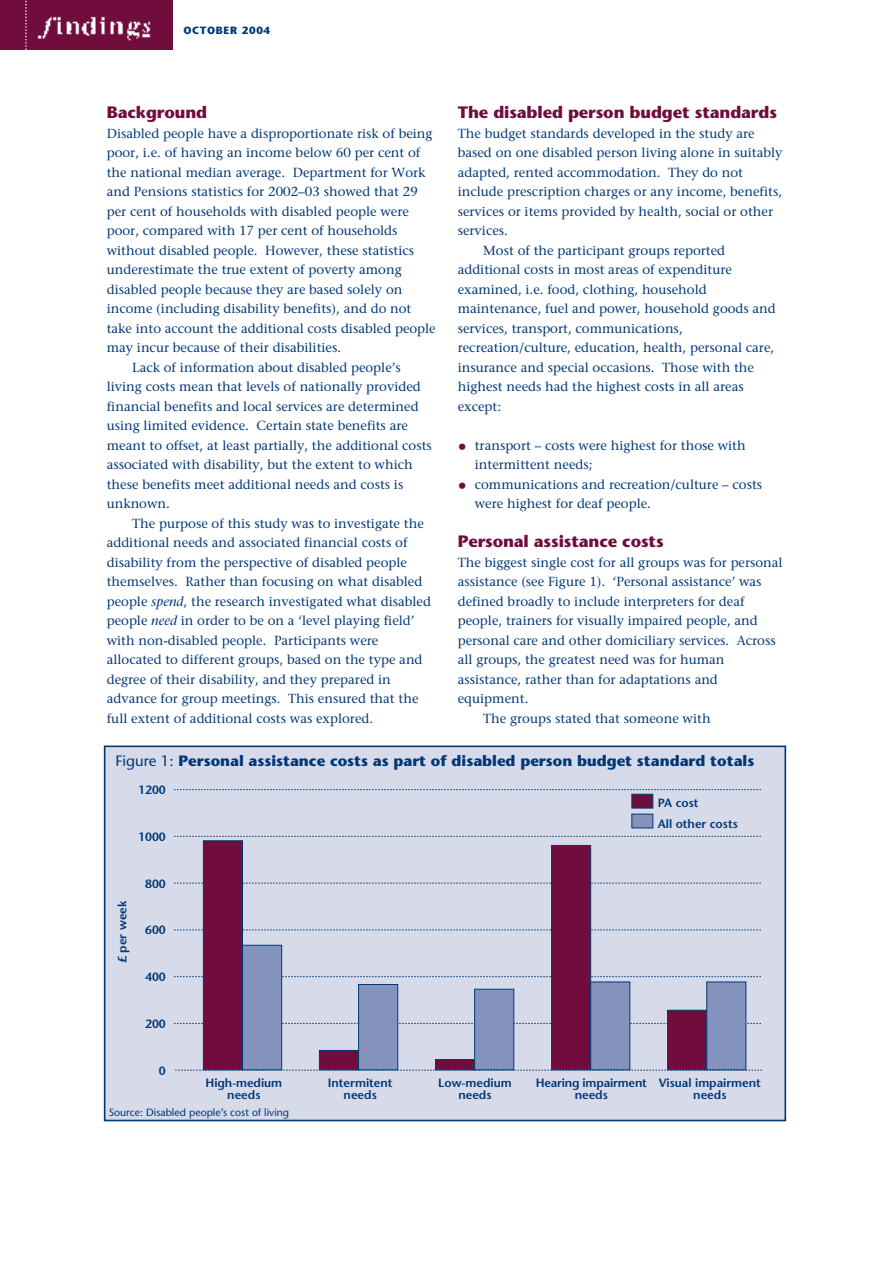
<style>
.page{position:relative;width:893px;height:1263px;background:#fff}
.page>*{position:absolute;margin:0;border:0;box-sizing:border-box;transform-origin:0 0}
.t1{font:700 16.5px "Stone Sans";letter-spacing:-.005em;color:#710d3d}
.t2{font:700 15px "Stone Sans";color:#003876}
.t3{font:13.2px/19.5px "Stone Serif";color:#003876}
.t4{font:600 12px/12px "Stone Sans";color:#003876;text-align:center}
.t5{font:10.5px "Stone Sans";color:#003876}
.t6{font:700 10.5px "Stone Sans";letter-spacing:.065em;color:#003876}
.s1{font-style:italic}
.s2{font-family:"Stone Sans";font-size:18px;color:#710d3d}
.s3{font-weight:400}
</style>
<div class="page">
<div style="left:0;top:0;width:173px;height:50px;background:#710d3d"></div>
<img style="left:37px;top:16px;width:114px;height:25px">
<svg style="left:25px;top:0;width:2px;height:50px"></svg>
<div style="left:104px;top:746px;width:682px;height:375px;background:#d7dae9;border:2px solid #003876"></div>
<svg style="left:174px;top:789px;width:587px;height:1px"></svg>
<svg style="left:174px;top:836px;width:587px;height:1px"></svg>
<svg style="left:174px;top:883px;width:587px;height:1px"></svg>
<svg style="left:174px;top:930px;width:587px;height:1px"></svg>
<svg style="left:174px;top:976px;width:587px;height:1px"></svg>
<svg style="left:174px;top:1023px;width:587px;height:1px"></svg>
<svg style="left:175px;top:1070px;width:587px;height:1px"></svg>
<div style="left:203px;top:841px;width:40px;height:229px;background:#710d3d;border:1px solid #003876"></div>
<div style="left:242px;top:945px;width:40px;height:125px;background:#8493bb;border:1px solid #003876"></div>
<div style="left:319px;top:1050px;width:40px;height:20px;background:#710d3d;border:1px solid #003876"></div>
<div style="left:358px;top:984px;width:40px;height:86px;background:#8493bb;border:1px solid #003876"></div>
<div style="left:435px;top:1059px;width:40px;height:11px;background:#710d3d;border:1px solid #003876"></div>
<div style="left:474px;top:989px;width:40px;height:81px;background:#8493bb;border:1px solid #003876"></div>
<div style="left:551px;top:845px;width:40px;height:225px;background:#710d3d;border:1px solid #003876"></div>
<div style="left:590px;top:982px;width:40px;height:88px;background:#8493bb;border:1px solid #003876"></div>
<div style="left:667px;top:1010px;width:40px;height:60px;background:#710d3d;border:1px solid #003876"></div>
<div style="left:706px;top:982px;width:40px;height:88px;background:#8493bb;border:1px solid #003876"></div>
<div style="left:631px;top:814px;width:22px;height:14px;background:#8493bb;border:1px solid #003876"></div>
<div style="left:631px;top:794px;width:22px;height:14px;background:#710d3d;border:1px solid #003876"></div>
<p class="t6" style="left:183px;top:26px;width:88px">OCTOBER 2004</p>
<p class="t1" style="left:107px;top:106px;width:102px">Background</p>
<p class="t3" style="left:107px;top:125px;width:327px">Disabled people have a disproportionate risk of being</p>
<p class="t3" style="left:107px;top:144px;width:315px">poor, i.e. of having an income below 60 per cent of</p>
<p class="t3" style="left:107px;top:164px;width:320px">the national median average. Department for Work</p>
<p class="t3" style="left:107px;top:183px;width:313px">and Pensions statistics for 2002–03 showed that 29</p>
<p class="t3" style="left:107px;top:203px;width:303px">per cent of households with disabled people were</p>
<p class="t3" style="left:107px;top:222px;width:292px">poor, compared with 17 per cent of households</p>
<p class="t3" style="left:107px;top:242px;width:309px">without disabled people. However, these statistics</p>
<p class="t3" style="left:107px;top:261px;width:296px">underestimate the true extent of poverty among</p>
<p class="t3" style="left:107px;top:281px;width:297px">disabled people because they are based solely on</p>
<p class="t3" style="left:107px;top:300px;width:306px">income (including disability benefits), and do not</p>
<p class="t3" style="left:107px;top:320px;width:330px">take into account the additional costs disabled people</p>
<p class="t3" style="left:107px;top:339px;width:236px">may incur because of their disabilities.</p>
<p class="t3" style="left:132px;top:359px;width:270px">Lack of information about disabled people’s</p>
<p class="t3" style="left:107px;top:378px;width:315px">living costs mean that levels of nationally provided</p>
<p class="t3" style="left:107px;top:398px;width:313px">financial benefits and local services are determined</p>
<p class="t3" style="left:107px;top:417px;width:303px">using limited evidence. Certain state benefits are</p>
<p class="t3" style="left:107px;top:437px;width:326px">meant to offset, at least partially, the additional costs</p>
<p class="t3" style="left:107px;top:456px;width:307px">associated with disability, but the extent to which</p>
<p class="t3" style="left:107px;top:476px;width:298px">these benefits meet additional needs and costs is</p>
<p class="t3" style="left:107px;top:495px;width:65px">unknown.</p>
<p class="t3" style="left:132px;top:515px;width:293px">The purpose of this study was to investigate the</p>
<p class="t3" style="left:107px;top:534px;width:302px">additional needs and associated financial costs of</p>
<p class="t3" style="left:107px;top:554px;width:302px">disability from the perspective of disabled people</p>
<p class="t3" style="left:107px;top:573px;width:317px">themselves. Rather than focusing on what disabled</p>
<p class="t3" style="left:107px;top:593px;width:326px">people <span class="s1">spend</span>, the research investigated what disabled</p>
<p class="t3" style="left:107px;top:612px;width:309px">people <span class="s1">need</span> in order to be on a ‘level playing field’</p>
<p class="t3" style="left:107px;top:632px;width:273px">with non-disabled people. Participants were</p>
<p class="t3" style="left:107px;top:651px;width:317px">allocated to different groups, based on the type and</p>
<p class="t3" style="left:107px;top:671px;width:285px">degree of their disability, and they prepared in</p>
<p class="t3" style="left:107px;top:690px;width:313px">advance for group meetings. This ensured that the</p>
<p class="t3" style="left:107px;top:710px;width:268px">full extent of additional costs was explored.</p>
<p class="t1" style="left:458px;top:106px;width:321px">The disabled person budget standards</p>
<p class="t3" style="left:458px;top:125px;width:298px">The budget standards developed in the study are</p>
<p class="t3" style="left:458px;top:144px;width:326px">based on one disabled person living alone in suitably</p>
<p class="t3" style="left:458px;top:164px;width:287px">adapted, rented accommodation. They do not</p>
<p class="t3" style="left:458px;top:183px;width:326px">include prescription charges or any income, benefits,</p>
<p class="t3" style="left:458px;top:203px;width:317px">services or items provided by health, social or other</p>
<p class="t3" style="left:458px;top:222px;width:52px">services.</p>
<p class="t3" style="left:483px;top:242px;width:243px">Most of the participant groups reported</p>
<p class="t3" style="left:458px;top:261px;width:276px">additional costs in most areas of expenditure</p>
<p class="t3" style="left:458px;top:281px;width:250px">examined, i.e. food, clothing, household</p>
<p class="t3" style="left:458px;top:300px;width:319px">maintenance, fuel and power, household goods and</p>
<p class="t3" style="left:458px;top:320px;width:226px">services, transport, communications,</p>
<p class="t3" style="left:458px;top:339px;width:318px">recreation/culture, education, health, personal care,</p>
<p class="t3" style="left:458px;top:359px;width:298px">insurance and special occasions. Those with the</p>
<p class="t3" style="left:458px;top:378px;width:287px">highest needs had the highest costs in all areas</p>
<p class="t3" style="left:458px;top:398px;width:45px">except:</p>
<p class="t3" style="left:475px;top:437px;width:272px;text-indent:-17px"><span class="s2">•</span> transport – costs were highest for those with intermittent needs;</p>
<p class="t3" style="left:475px;top:476px;width:289px;text-indent:-17px"><span class="s2">•</span> communications and recreation/culture – costs were highest for deaf people.</p>
<p class="t1" style="left:458px;top:535px;width:207px">Personal assistance costs</p>
<p class="t3" style="left:458px;top:554px;width:326px">The biggest single cost for all groups was for personal</p>
<p class="t3" style="left:458px;top:573px;width:305px">assistance (see Figure 1). ‘Personal assistance’ was</p>
<p class="t3" style="left:458px;top:593px;width:288px">defined broadly to include interpreters for deaf</p>
<p class="t3" style="left:458px;top:612px;width:301px">people, trainers for visually impaired people, and</p>
<p class="t3" style="left:458px;top:632px;width:319px">personal care and other domiciliary services. Across</p>
<p class="t3" style="left:458px;top:651px;width:268px">all groups, the greatest need was for human</p>
<p class="t3" style="left:458px;top:671px;width:262px">assistance, rather than for adaptations and</p>
<p class="t3" style="left:458px;top:690px;width:72px">equipment.</p>
<p class="t3" style="left:483px;top:710px;width:229px">The groups stated that someone with</p>
<p class="t2" style="left:115px;top:755px;width:640px"><span class="s3">Figure 1:</span> Personal assistance costs as part of disabled person budget standard totals</p>
<p class="t4" style="left:138px;top:785px;width:29px">1200</p>
<p class="t4" style="left:138px;top:832px;width:29px">1000</p>
<p class="t4" style="left:145px;top:879px;width:22px">800</p>
<p class="t4" style="left:145px;top:925px;width:22px">600</p>
<p class="t4" style="left:145px;top:972px;width:22px">400</p>
<p class="t4" style="left:145px;top:1019px;width:22px">200</p>
<p class="t4" style="left:159px;top:1066px;width:8px">0</p>
<p class="t4" style="left:206px;top:1078px;width:78px">High-medium needs</p>
<p class="t4" style="left:657px;top:794px;width:81px;line-height:21.1px;text-align:left">PA cost<br>All other costs</p>
<p class="t4" style="left:117px;top:963px;width:63px;rotate:-90deg">£ per week</p>
<p class="t4" style="left:328px;top:1078px;width:66px">Intermitent needs</p>
<p class="t4" style="left:438px;top:1078px;width:75px">Low-medium needs</p>
<p class="t4" style="left:536px;top:1078px;width:113px">Hearing impairment needs</p>
<p class="t4" style="left:659px;top:1078px;width:104px">Visual impairment needs</p>
<p class="t5" style="left:109px;top:1108px;width:182px">Source: Disabled people’s cost of living</p>
</div>
